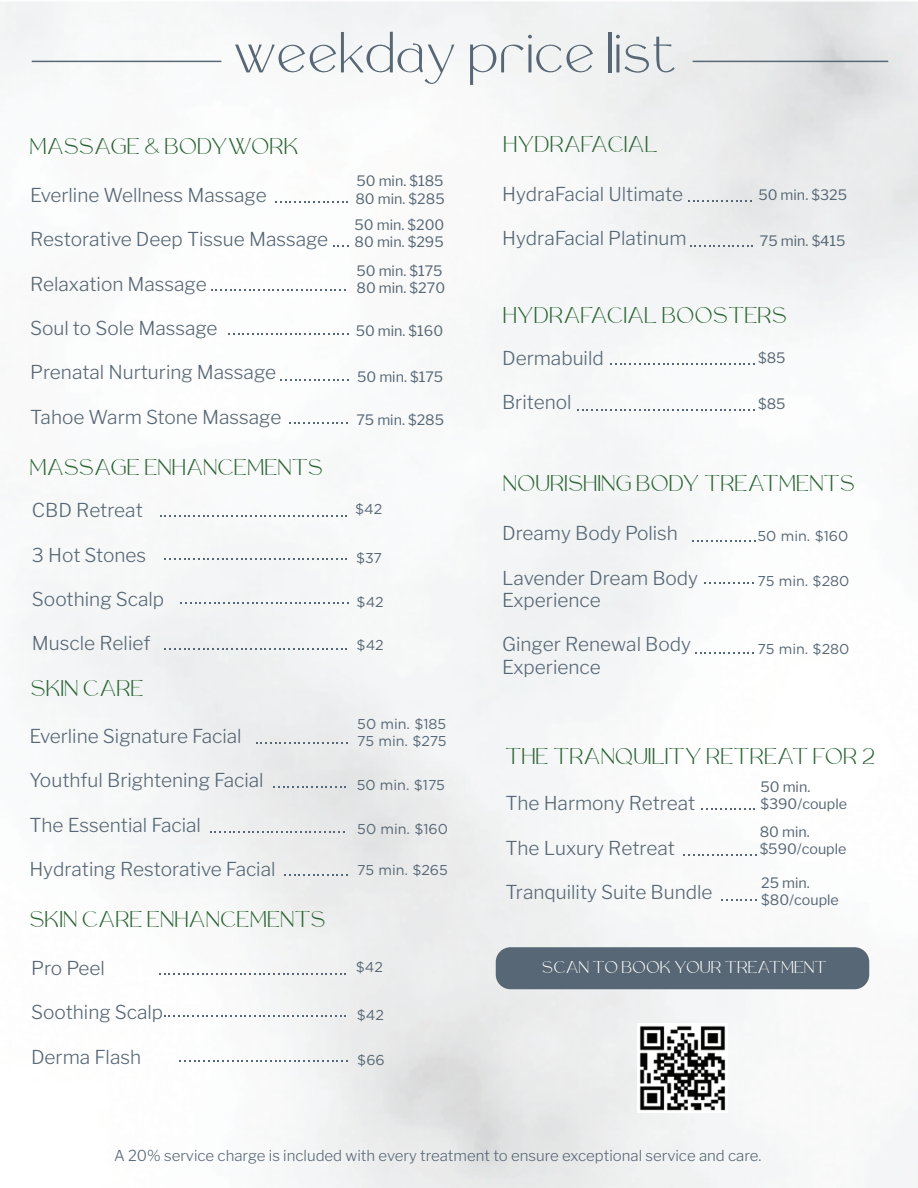
<style>
.page{position:relative;width:918px;height:1188px;background:#fff}
.page>*{position:absolute;margin:0;border:0;box-sizing:border-box;transform-origin:0 0}
.t1{font:60.15px "Rollgates Luxury";color:#576775}
.t2{font:23.85px "Rollgates Luxury";color:#286331}
.t3{font:300 19.05px/22.2px "Libre Franklin";color:#576775}
.t4{font:17.85px "Rollgates Luxury";color:#fff}
.t5{font:300 15px "Libre Franklin";color:#576775}
.t6{font:14.25px/17.1px "Libre Franklin";color:#576775}
.t7{font:14.25px/17.1px "Gotham";color:#576775}
</style>
<div class="page">
<img style="left:0;top:1px;width:917px;height:1186px">
<div style="left:496px;top:947px;width:373px;height:42px;background:#576775;border-radius:15px"></div>
<img style="left:637px;top:1023px;width:90px;height:90px">
<hr style="left:32px;top:61px;width:189px;height:1px;background:#576775">
<hr style="left:693px;top:61px;width:195px;height:1px;background:#576775">
<svg style="left:692px;top:540px;width:63px;height:1px"></svg>
<svg style="left:695px;top:652px;width:59px;height:2px"></svg>
<svg style="left:688px;top:200px;width:64px;height:2px"></svg>
<svg style="left:690px;top:245px;width:63px;height:1px"></svg>
<svg style="left:610px;top:363px;width:145px;height:2px"></svg>
<svg style="left:577px;top:409px;width:178px;height:2px"></svg>
<svg style="left:705px;top:583px;width:49px;height:1px"></svg>
<svg style="left:159px;top:973px;width:187px;height:1px"></svg>
<svg style="left:164px;top:1016px;width:182px;height:1px"></svg>
<svg style="left:180px;top:1060px;width:168px;height:2px"></svg>
<svg style="left:160px;top:515px;width:187px;height:2px"></svg>
<svg style="left:165px;top:558px;width:182px;height:1px"></svg>
<svg style="left:181px;top:602px;width:168px;height:2px"></svg>
<svg style="left:165px;top:648px;width:182px;height:2px"></svg>
<svg style="left:256px;top:742px;width:92px;height:2px"></svg>
<svg style="left:273px;top:787px;width:73px;height:1px"></svg>
<svg style="left:284px;top:874px;width:64px;height:2px"></svg>
<svg style="left:210px;top:831px;width:135px;height:2px"></svg>
<svg style="left:684px;top:854px;width:73px;height:2px"></svg>
<svg style="left:701px;top:808px;width:54px;height:2px"></svg>
<svg style="left:722px;top:899px;width:35px;height:1px"></svg>
<svg style="left:333px;top:245px;width:16px;height:1px"></svg>
<svg style="left:281px;top:380px;width:68px;height:1px"></svg>
<svg style="left:228px;top:334px;width:121px;height:1px"></svg>
<svg style="left:275px;top:201px;width:73px;height:1px"></svg>
<svg style="left:211px;top:289px;width:135px;height:2px"></svg>
<svg style="left:289px;top:423px;width:59px;height:1px"></svg>
<h1 class="t1" style="left:233px;top:21px;width:446px">weekday price list</h1>
<p class="t2" style="left:29px;top:133px;width:271px">MASSAGE &amp; BODYWORK</p>
<p class="t3" style="left:30px;top:184px;width:238px">Everline Wellness Massage</p>
<p class="t3" style="left:30px;top:228px;width:300px">Restorative Deep Tissue Massage</p>
<p class="t3" style="left:30px;top:273px;width:178px">Relaxation Massage</p>
<p class="t3" style="left:30px;top:317px;width:189px">Soul to Sole Massage</p>
<p class="t3" style="left:30px;top:361px;width:248px">Prenatal Nurturing Massage</p>
<p class="t3" style="left:30px;top:406px;width:253px">Tahoe Warm Stone Massage</p>
<p class="t2" style="left:29px;top:455px;width:295px">MASSAGE ENHANCEMENTS</p>
<p class="t3" style="left:32px;top:499px;width:112px">CBD Retreat</p>
<p class="t3" style="left:32px;top:544px;width:116px">3 Hot Stones</p>
<p class="t3" style="left:32px;top:588px;width:134px">Soothing Scalp</p>
<p class="t3" style="left:32px;top:632px;width:120px">Muscle Relief</p>
<p class="t2" style="left:31px;top:676px;width:115px">SKIN CARE</p>
<p class="t3" style="left:29px;top:725px;width:214px">Everline Signature Facial</p>
<p class="t3" style="left:29px;top:769px;width:236px">Youthful Brightening Facial</p>
<p class="t3" style="left:29px;top:814px;width:173px">The Essential Facial</p>
<p class="t3" style="left:29px;top:858px;width:248px">Hydrating Restorative Facial</p>
<p class="t2" style="left:29px;top:906px;width:298px">SKIN CARE ENHANCEMENTS</p>
<p class="t3" style="left:31px;top:957px;width:75px">Pro Peel</p>
<p class="t3" style="left:31px;top:1001px;width:134px">Soothing Scalp</p>
<p class="t3" style="left:31px;top:1046px;width:112px">Derma Flash</p>
<p class="t6" style="left:355px;top:173px;width:91px">50 min. $185<br>80 min. $285</p>
<p class="t6" style="left:355px;top:217px;width:91px">50 min. $200<br>80 min. $295</p>
<p class="t6" style="left:356px;top:262px;width:90px">50 min. $175<br>80 min. $270</p>
<p class="t6" style="left:356px;top:322px;width:89px">50 min. $160</p>
<p class="t6" style="left:357px;top:369px;width:88px">50 min. $175</p>
<p class="t6" style="left:356px;top:412px;width:89px">75 min. $285</p>
<p class="t7" style="left:355px;top:501px;width:29px">$42</p>
<p class="t7" style="left:356px;top:549px;width:27px">$37</p>
<p class="t7" style="left:357px;top:593px;width:29px">$42</p>
<p class="t7" style="left:357px;top:636px;width:29px">$42</p>
<p class="t7" style="left:357px;top:715px;width:91px">50 min. $185<br>75 min. $275</p>
<p class="t7" style="left:357px;top:776px;width:90px">50 min. $175</p>
<p class="t7" style="left:357px;top:820px;width:92px">50 min. $160</p>
<p class="t7" style="left:357px;top:862px;width:92px">75 min. $265</p>
<p class="t7" style="left:356px;top:958px;width:29px">$42</p>
<p class="t7" style="left:357px;top:1006px;width:29px">$42</p>
<p class="t7" style="left:357px;top:1051px;width:29px">$66</p>
<p class="t2" style="left:503px;top:132px;width:156px">HYDRAFACIAL</p>
<p class="t3" style="left:502px;top:183px;width:183px">HydraFacial Ultimate</p>
<p class="t3" style="left:502px;top:227px;width:186px">HydraFacial Platinum</p>
<p class="t6" style="left:758px;top:186px;width:90px">50 min. $325</p>
<p class="t6" style="left:760px;top:233px;width:87px">75 min. $415</p>
<p class="t2" style="left:503px;top:303px;width:286px">HYDRAFACIAL BOOSTERS</p>
<p class="t3" style="left:502px;top:347px;width:103px">Dermabuild</p>
<p class="t3" style="left:502px;top:391px;width:71px">Britenol</p>
<p class="t6" style="left:758px;top:349px;width:29px">$85</p>
<p class="t6" style="left:758px;top:395px;width:29px">$85</p>
<p class="t2" style="left:503px;top:470px;width:354px">NOURISHING BODY TREATMENTS</p>
<p class="t3" style="left:502px;top:522px;width:177px">Dreamy Body Polish</p>
<p class="t3" style="left:502px;top:567px;width:198px">Lavender Dream Body<br>Experience</p>
<p class="t3" style="left:502px;top:633px;width:190px">Ginger Renewal Body<br>Experience</p>
<p class="t7" style="left:758px;top:527px;width:92px">50 min. $160</p>
<p class="t7" style="left:758px;top:572px;width:93px">75 min. $280</p>
<p class="t7" style="left:758px;top:641px;width:93px">75 min. $280</p>
<p class="t2" style="left:505px;top:743px;width:372px">THE TRANQUILITY RETREAT FOR 2</p>
<p class="t3" style="left:505px;top:792px;width:191px">The Harmony Retreat</p>
<p class="t3" style="left:505px;top:837px;width:171px">The Luxury Retreat</p>
<p class="t3" style="left:505px;top:881px;width:209px">Tranquility Suite Bundle</p>
<p class="t6" style="left:760px;top:778px;width:88px">50 min. $390/couple</p>
<p class="t6" style="left:760px;top:823px;width:88px">80 min. $590/couple</p>
<p class="t6" style="left:761px;top:874px;width:79px">25 min. $80/couple</p>
<p class="t4" style="left:542px;top:958px;width:286px">SCAN TO BOOK YOUR TREATMENT</p>
<p class="t5" style="left:114px;top:1146px;width:649px">A 20% service charge is included with every treatment to ensure exceptional service and care.</p>
</div>
